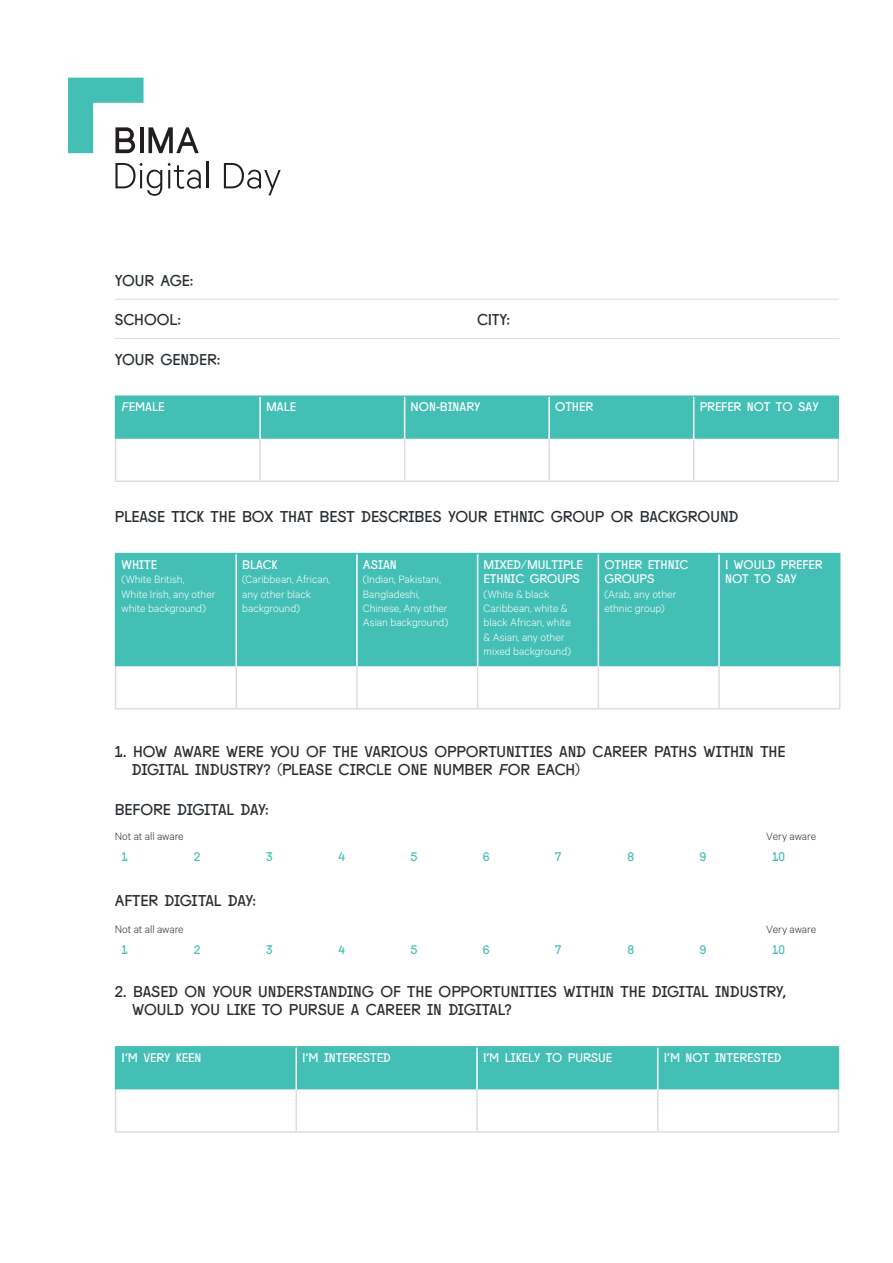
<style>
.page{position:relative;width:893px;height:1263px;background:#fff}
.page>*{position:absolute;margin:0;border:0;box-sizing:border-box;transform-origin:0 0}
.t1{font:15px/18px "Fugue Head";letter-spacing:-.005em;color:#282d31}
.t2{font:300 12px/14.4px "Calibre";color:#fff}
.t3{font:12px/14.4px "Fugue Head";color:#fff}
.t4{font:300 12px "Calibre";letter-spacing:-.005em;color:#282d31}
.t5{font:12px "Fugue Head";color:#43bfb5}
</style>
<div class="page">
<hr style="left:115px;top:299px;width:724px;height:1px;background:#dcdddf">
<hr style="left:115px;top:338px;width:724px;height:1px;background:#dcdddf">
<svg style="left:68px;top:78px;width:131px;height:75px"></svg>
<svg style="left:115px;top:163px;width:47px;height:33px"></svg>
<svg style="left:168px;top:163px;width:33px;height:26px"></svg>
<hr style="left:206px;top:161px;width:3px;height:27px;background:#231f20">
<svg style="left:224px;top:163px;width:57px;height:32px"></svg>
<div style="left:116px;top:397px;width:721px;height:42px;background:#43bfb5"></div>
<hr style="left:115px;top:439px;width:1px;height:41px;background:#dcdddf">
<hr style="left:837px;top:439px;width:2px;height:41px;background:#dcdddf">
<hr style="left:115px;top:480px;width:145px;height:2px;background:#dcdddf">
<hr style="left:260px;top:480px;width:145px;height:2px;background:#dcdddf">
<hr style="left:405px;top:480px;width:144px;height:2px;background:#dcdddf">
<hr style="left:549px;top:480px;width:145px;height:2px;background:#dcdddf">
<hr style="left:694px;top:480px;width:145px;height:2px;background:#dcdddf">
<hr style="left:259px;top:439px;width:2px;height:41px;background:#dcdddf">
<hr style="left:404px;top:439px;width:1px;height:41px;background:#dcdddf">
<hr style="left:548px;top:439px;width:2px;height:41px;background:#dcdddf">
<hr style="left:693px;top:439px;width:1px;height:41px;background:#dcdddf">
<hr style="left:115px;top:395px;width:145px;height:2px;background:#43bfb5">
<hr style="left:115px;top:397px;width:1px;height:42px;background:#43bfb5">
<hr style="left:260px;top:395px;width:145px;height:2px;background:#43bfb5">
<hr style="left:405px;top:395px;width:144px;height:2px;background:#43bfb5">
<hr style="left:549px;top:395px;width:145px;height:2px;background:#43bfb5">
<hr style="left:694px;top:395px;width:145px;height:2px;background:#43bfb5">
<hr style="left:837px;top:397px;width:2px;height:42px;background:#43bfb5">
<hr style="left:259px;top:397px;width:2px;height:42px;background:#fff">
<hr style="left:404px;top:397px;width:1px;height:42px;background:#fff">
<hr style="left:548px;top:397px;width:2px;height:42px;background:#fff">
<hr style="left:693px;top:397px;width:1px;height:42px;background:#fff">
<div style="left:116px;top:1047px;width:722px;height:42px;background:#43bfb5"></div>
<hr style="left:115px;top:1089px;width:1px;height:42px;background:#dcdddf">
<hr style="left:115px;top:1131px;width:181px;height:2px;background:#dcdddf">
<hr style="left:296px;top:1131px;width:181px;height:2px;background:#dcdddf">
<hr style="left:477px;top:1131px;width:181px;height:2px;background:#dcdddf">
<hr style="left:658px;top:1131px;width:181px;height:2px;background:#dcdddf">
<hr style="left:296px;top:1089px;width:1px;height:42px;background:#dcdddf">
<hr style="left:476px;top:1089px;width:2px;height:42px;background:#dcdddf">
<hr style="left:657px;top:1089px;width:1px;height:42px;background:#dcdddf">
<hr style="left:838px;top:1089px;width:1px;height:42px;background:#dcdddf">
<hr style="left:115px;top:1046px;width:181px;height:1px;background:#43bfb5">
<hr style="left:115px;top:1047px;width:1px;height:42px;background:#43bfb5">
<hr style="left:296px;top:1046px;width:181px;height:1px;background:#43bfb5">
<hr style="left:477px;top:1046px;width:181px;height:1px;background:#43bfb5">
<hr style="left:658px;top:1046px;width:181px;height:1px;background:#43bfb5">
<hr style="left:296px;top:1047px;width:1px;height:42px;background:#fff">
<hr style="left:476px;top:1047px;width:2px;height:42px;background:#fff">
<hr style="left:657px;top:1047px;width:1px;height:42px;background:#fff">
<hr style="left:838px;top:1047px;width:1px;height:42px;background:#43bfb5">
<div style="left:116px;top:554px;width:723px;height:112px;background:#43bfb5"></div>
<hr style="left:115px;top:666px;width:1px;height:42px;background:#dcdddf">
<hr style="left:718px;top:666px;width:2px;height:42px;background:#dcdddf">
<hr style="left:839px;top:666px;width:1px;height:42px;background:#dcdddf">
<hr style="left:115px;top:708px;width:121px;height:1px;background:#dcdddf">
<hr style="left:236px;top:708px;width:121px;height:1px;background:#dcdddf">
<hr style="left:357px;top:708px;width:121px;height:1px;background:#dcdddf">
<hr style="left:478px;top:708px;width:120px;height:1px;background:#dcdddf">
<hr style="left:598px;top:708px;width:121px;height:1px;background:#dcdddf">
<hr style="left:719px;top:708px;width:121px;height:1px;background:#dcdddf">
<hr style="left:235px;top:666px;width:2px;height:42px;background:#dcdddf">
<hr style="left:356px;top:666px;width:2px;height:42px;background:#dcdddf">
<hr style="left:477px;top:666px;width:1px;height:42px;background:#dcdddf">
<hr style="left:598px;top:666px;width:1px;height:42px;background:#dcdddf">
<hr style="left:115px;top:553px;width:121px;height:1px;background:#43bfb5">
<hr style="left:115px;top:554px;width:1px;height:112px;background:#43bfb5">
<hr style="left:236px;top:553px;width:121px;height:1px;background:#43bfb5">
<hr style="left:357px;top:553px;width:121px;height:1px;background:#43bfb5">
<hr style="left:478px;top:553px;width:120px;height:1px;background:#43bfb5">
<hr style="left:598px;top:553px;width:121px;height:1px;background:#43bfb5">
<hr style="left:719px;top:553px;width:121px;height:1px;background:#43bfb5">
<hr style="left:839px;top:554px;width:1px;height:112px;background:#43bfb5">
<hr style="left:235px;top:554px;width:2px;height:112px;background:#fff">
<hr style="left:356px;top:554px;width:2px;height:112px;background:#fff">
<hr style="left:477px;top:554px;width:1px;height:112px;background:#fff">
<hr style="left:598px;top:554px;width:1px;height:112px;background:#fff">
<hr style="left:718px;top:554px;width:2px;height:112px;background:#fff">
<p class="t1" style="left:115px;top:270px;width:80px">YOUR AGE:</p>
<p class="t1" style="left:115px;top:309px;width:68px">SCHOOL:</p>
<p class="t1" style="left:477px;top:309px;width:35px">CITY:</p>
<p class="t1" style="left:115px;top:349px;width:107px">YOUR GENDER:</p>
<p class="t3" style="left:122px;top:399px;width:44px">FEMALE</p>
<p class="t3" style="left:266px;top:399px;width:31px">MALE</p>
<p class="t3" style="left:411px;top:399px;width:71px">NON-BINARY</p>
<p class="t3" style="left:555px;top:399px;width:39px">OTHER</p>
<p class="t3" style="left:700px;top:399px;width:120px">PREFER NOT TO SAY</p>
<p class="t1" style="left:115px;top:506px;width:625px">PLEASE TICK THE BOX THAT BEST DESCRIBES YOUR ETHNIC GROUP OR BACKGROUND</p>
<p class="t3" style="left:122px;top:556px;width:37px">WHITE</p>
<p class="t2" style="left:122px;top:572px;width:95px">(White British,<br>White Irish, any other white background)</p>
<p class="t3" style="left:242px;top:556px;width:37px">BLACK</p>
<p class="t2" style="left:242px;top:572px;width:90px">(Caribbean, African, any other black background)</p>
<p class="t3" style="left:363px;top:556px;width:35px">ASIAN</p>
<p class="t2" style="left:363px;top:572px;width:87px">(Indian, Pakistani,<br>Bangladeshi,<br>Chinese, Any other<br>Asian background)</p>
<p class="t3" style="left:484px;top:556px;width:101px">MIXED/MULTIPLE<br>ETHNIC GROUPS</p>
<p class="t2" style="left:484px;top:586px;width:89px">(White &amp; black<br>Caribbean, white &amp; black African, white &amp; Asian, any other mixed background)</p>
<p class="t3" style="left:604px;top:556px;width:86px">OTHER ETHNIC<br>GROUPS</p>
<p class="t2" style="left:604px;top:586px;width:73px">(Arab, any other ethnic group)</p>
<p class="t3" style="left:725px;top:556px;width:99px">I WOULD PREFER<br>NOT TO SAY</p>
<p class="t1" style="left:132px;top:741px;width:655px;text-indent:-17px">1. HOW AWARE WERE YOU OF THE VARIOUS OPPORTUNITIES AND CAREER PATHS WITHIN THE<br>DIGITAL INDUSTRY? (PLEASE CIRCLE ONE NUMBER FOR EACH)</p>
<p class="t1" style="left:115px;top:799px;width:156px">BEFORE DIGITAL DAY:</p>
<p class="t4" style="left:115px;top:829px;width:70px">Not at all aware</p>
<p class="t4" style="left:766px;top:829px;width:51px">Very aware</p>
<p class="t5" style="left:122px;top:848px;width:8px">1</p>
<p class="t5" style="left:194px;top:848px;width:8px">2</p>
<p class="t5" style="left:266px;top:848px;width:8px">3</p>
<p class="t5" style="left:338px;top:848px;width:8px">4</p>
<p class="t5" style="left:411px;top:848px;width:8px">5</p>
<p class="t5" style="left:483px;top:848px;width:8px">6</p>
<p class="t5" style="left:555px;top:848px;width:8px">7</p>
<p class="t5" style="left:627px;top:848px;width:8px">8</p>
<p class="t5" style="left:700px;top:848px;width:8px">9</p>
<p class="t5" style="left:772px;top:848px;width:15px">10</p>
<p class="t1" style="left:115px;top:890px;width:143px">AFTER DIGITAL DAY:</p>
<p class="t4" style="left:115px;top:922px;width:70px">Not at all aware</p>
<p class="t4" style="left:766px;top:922px;width:51px">Very aware</p>
<p class="t5" style="left:122px;top:940px;width:8px">1</p>
<p class="t5" style="left:194px;top:940px;width:8px">2</p>
<p class="t5" style="left:266px;top:940px;width:8px">3</p>
<p class="t5" style="left:338px;top:940px;width:8px">4</p>
<p class="t5" style="left:411px;top:940px;width:8px">5</p>
<p class="t5" style="left:483px;top:940px;width:8px">6</p>
<p class="t5" style="left:555px;top:940px;width:8px">7</p>
<p class="t5" style="left:627px;top:940px;width:8px">8</p>
<p class="t5" style="left:700px;top:940px;width:8px">9</p>
<p class="t5" style="left:772px;top:940px;width:15px">10</p>
<p class="t1" style="left:132px;top:981px;width:655px;text-indent:-17px">2. BASED ON YOUR UNDERSTANDING OF THE OPPORTUNITIES WITHIN THE DIGITAL INDUSTRY,<br>WOULD YOU LIKE TO PURSUE A CAREER IN DIGITAL?</p>
<p class="t3" style="left:122px;top:1049px;width:81px">I’M VERY KEEN</p>
<p class="t3" style="left:302px;top:1049px;width:90px">I’M INTERESTED</p>
<p class="t3" style="left:483px;top:1049px;width:131px">I’M LIKELY TO PURSUE</p>
<p class="t3" style="left:664px;top:1049px;width:119px">I’M NOT INTERESTED</p>
</div>
